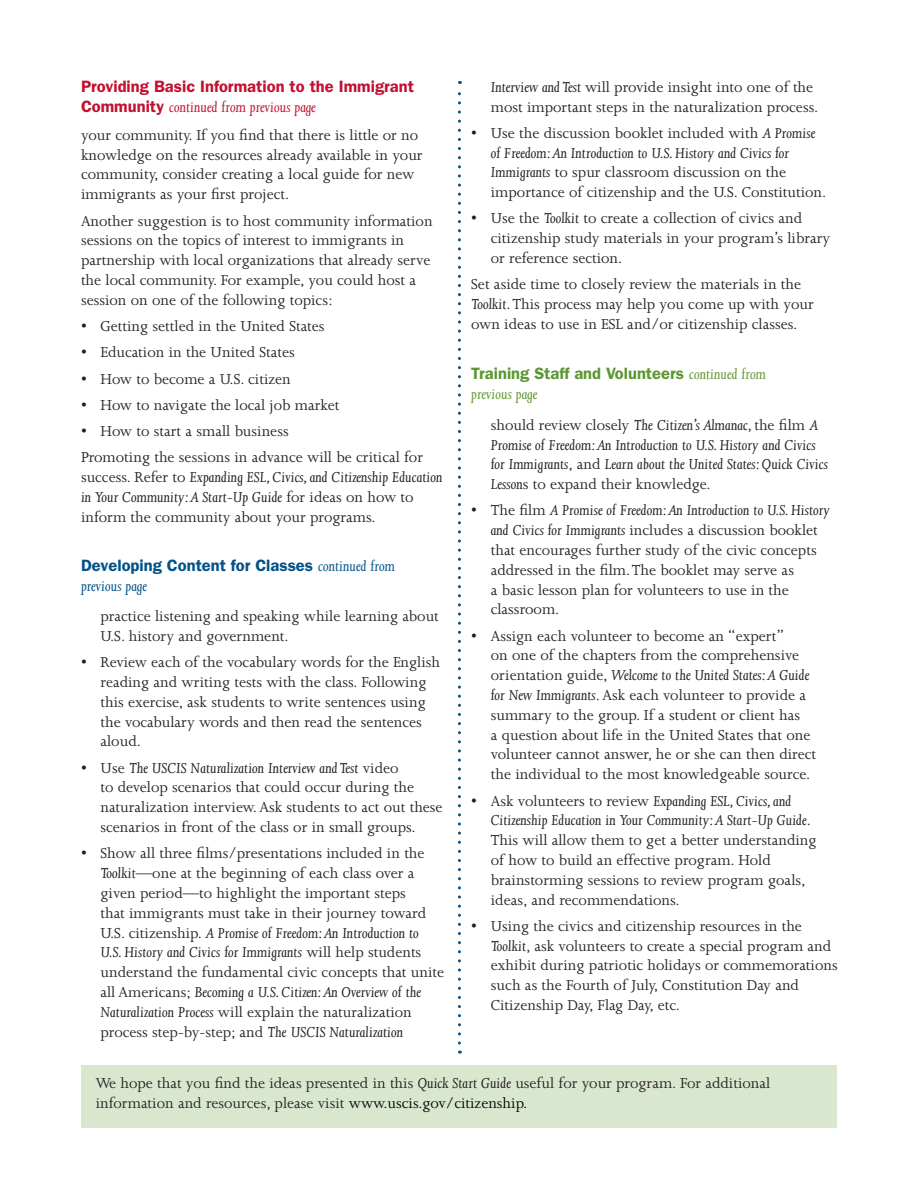
<style>
.page{position:relative;width:918px;height:1188px;background:#fff}
.page>*{position:absolute;margin:0;border:0;box-sizing:border-box;transform-origin:0 0}
.bullets{font:16.5px/19.8px "Joanna MT Std";color:#231f20}
.body{font:16.5px/19.8px "Joanna MT Std";color:#231f20}
.bullets-2{font:italic 16.5px/19.8px "Joanna MT Std";color:#231f20}
.body-2{font:600 16.5px/19.8px "ITC Franklin Gothic Std";color:#c3102f}
.body-3{font:600 16.5px/19.8px "ITC Franklin Gothic Std";color:#005187}
.body-4{font:600 16.5px/19.8px "ITC Franklin Gothic Std";color:#5c9731}
.s1{font-family:"Joanna MT Std";font-weight:400;font-style:italic}
.s2{font-style:italic}
.s3{font-style:normal}
.s4{color:#000}
</style>
<div class="page">
<div style="left:81px;top:1065px;width:756px;height:63px;background:#dae7cf"></div>
<svg style="left:458px;top:81px;width:3px;height:962px"></svg>
<p class="body-2" style="left:81px;top:77px;width:334px">Providing Basic Information to the Immigrant<br>Community <span class="s1">continued from previous page</span></p>
<p class="body" style="left:81px;top:125px;width:343px">your community. If you find that there is little or no knowledge on the resources already available in your community, consider creating a local guide for new immigrants as your first project.</p>
<p class="body" style="left:81px;top:211px;width:353px">Another suggestion is to host community information sessions on the topics of interest to immigrants in partnership with local organizations that already serve the local community. For example, you could host a session on one of the following topics:</p>
<p class="bullets" style="left:81px;top:316px;width:245px">• Getting settled in the United States</p>
<p class="bullets" style="left:81px;top:343px;width:215px">• Education in the United States</p>
<p class="bullets" style="left:81px;top:369px;width:211px">• How to become a U.S. citizen</p>
<p class="bullets" style="left:81px;top:395px;width:260px">• How to navigate the local job market</p>
<p class="bullets" style="left:81px;top:421px;width:209px">• How to start a small business</p>
<p class="body" style="left:81px;top:448px;width:363px">Promoting the sessions in advance will be critical for success. Refer to <span class="s2">Expanding ESL, Civics, and Citizenship Education in Your Community: A Start-Up Guide</span> for ideas on how to inform the community about your programs.</p>
<p class="body-3" style="left:81px;top:556px;width:316px">Developing Content for Classes <span class="s1">continued from previous page</span></p>
<p class="bullets" style="left:100px;top:606px;width:340px">practice listening and speaking while learning about<br>U.S. history and government.</p>
<p class="bullets" style="left:100px;top:652px;width:341px;text-indent:-20px">• Review each of the vocabulary words for the English reading and writing tests with the class. Following this exercise, ask students to write sentences using the vocabulary words and then read the sentences aloud.</p>
<p class="bullets" style="left:100px;top:758px;width:344px;text-indent:-20px">• Use <span class="s2">The USCIS Naturalization Interview and Test</span> video<br>to develop scenarios that could occur during the naturalization interview. Ask students to act out these scenarios in front of the class or in small groups.</p>
<p class="bullets" style="left:100px;top:844px;width:345px;text-indent:-20px">• Show all three films/presentations included in the <span class="s2">Toolkit</span>—one at the beginning of each class over a given period—to highlight the important steps<br>that immigrants must take in their journey toward U.S. citizenship. <span class="s2">A Promise of Freedom: An Introduction to U.S. History and Civics for Immigrants</span> will help students understand the fundamental civic concepts that unite all Americans; <span class="s2">Becoming a U.S. Citizen: An Overview of the Naturalization Process</span> will explain the naturalization process step-by-step; and <span class="s2">The USCIS Naturalization</span></p>
<p class="bullets" style="left:491px;top:77px;width:329px"><span class="s2">Interview and Test</span> will provide insight into one of the most important steps in the naturalization process.</p>
<p class="bullets" style="left:491px;top:123px;width:337px;text-indent:-20px">• Use the discussion booklet included with <span class="s2">A Promise of Freedom: An Introduction to U.S. History and Civics for Immigrants</span> to spur classroom discussion on the importance of citizenship and the U.S. Constitution.</p>
<p class="bullets" style="left:491px;top:209px;width:341px;text-indent:-20px">• Use the <span class="s2">Toolkit</span> to create a collection of civics and citizenship study materials in your program’s library or reference section.</p>
<p class="body" style="left:471px;top:275px;width:344px">Set aside time to closely review the materials in the<br><span class="s2">Toolkit</span>. This process may help you come up with your own ideas to use in ESL and/or citizenship classes.</p>
<p class="body-4" style="left:471px;top:364px;width:296px">Training Staff and Volunteers <span class="s1">continued from previous page</span></p>
<p class="bullets-2" style="left:491px;top:415px;width:339px"><span class="s3">should review closely</span> The Citizen’s Almanac, <span class="s3">the film</span> A Promise of Freedom: An Introduction to U.S. History and Civics for Immigrants<span class="s3">, and</span> Learn about the United States: Quick Civics Lesson<span class="s3">s to expand their knowledge.</span></p>
<p class="bullets" style="left:491px;top:501px;width:341px;text-indent:-20px">• The film <span class="s2">A Promise of Freedom: An Introduction to U.S. History and Civics for Immigrants</span> includes a discussion booklet that encourages further study of the civic concepts addressed in the film. The booklet may serve as<br>a basic lesson plan for volunteers to use in the classroom.</p>
<p class="bullets" style="left:491px;top:626px;width:327px;text-indent:-20px">• Assign each volunteer to become an “expert”<br>on one of the chapters from the comprehensive orientation guide, <span class="s2">Welcome to the United States: A Guide for New Immigrants</span>. Ask each volunteer to provide a summary to the group. If a student or client has<br>a question about life in the United States that one volunteer cannot answer, he or she can then direct the individual to the most knowledgeable source.</p>
<p class="bullets" style="left:491px;top:791px;width:327px;text-indent:-20px">• Ask volunteers to review <span class="s2">Expanding ESL, Civics, and Citizenship Education in Your Community: A Start-Up Guide</span>.<br>This will allow them to get a better understanding of how to build an effective program. Hold brainstorming sessions to review program goals, ideas, and recommendations.</p>
<p class="bullets" style="left:491px;top:916px;width:348px;text-indent:-20px">• Using the civics and citizenship resources in the <span class="s2">Toolkit</span>, ask volunteers to create a special program and exhibit during patriotic holidays or commemorations such as the Fourth of July, Constitution Day and Citizenship Day, Flag Day, etc.</p>
<p class="body" style="left:96px;top:1073px;width:676px">We hope that you find the ideas presented in this <span class="s2">Quick Start Guide</span> useful for your program. For additional information and resources, please visit <span class="s4">www.uscis.gov/citizenship.</span></p>
</div>
